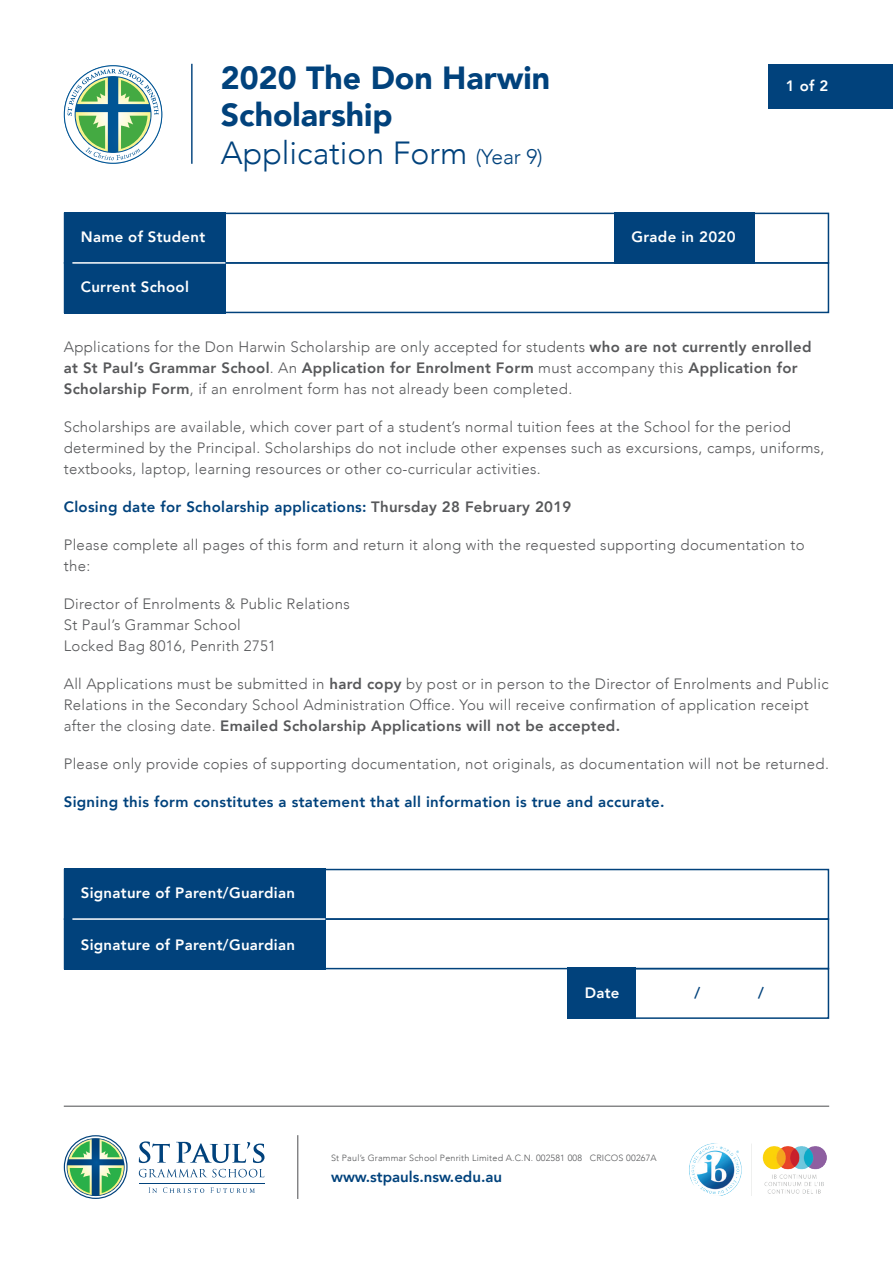
<style>
.page{position:relative;width:893px;height:1263px;background:#fff}
.page>*{position:absolute;margin:0;border:0;box-sizing:border-box;transform-origin:0 0}
.t1{font:900 31.95px/37.3px "Avenir";color:#01427c}
.t2{font:300 15px/21px "Avenir";letter-spacing:.02em;color:#57585a}
.t3{font:800 15px "Avenir";letter-spacing:.02em;color:#01427c}
.t4{font:800 15px "Avenir";letter-spacing:.02em;color:#fff}
.t5{font:800 15px "Avenir";color:#01427c}
.t6{font:300 9px "Avenir";letter-spacing:.02em;color:#57585a}
.s1{font-weight:300}
.s2{font-weight:300;font-size:21px}
.s3{font-weight:800}
.s4{color:#57585a}
</style>
<div class="page">
<div style="left:64px;top:213px;width:765px;height:51px;border:2px solid #01427c"></div>
<div style="left:64px;top:869px;width:765px;height:51px;border:2px solid #01427c"></div>
<div style="left:64px;top:262px;width:765px;height:51px;border:2px solid #01427c"></div>
<div style="left:64px;top:918px;width:765px;height:51px;border:2px solid #01427c"></div>
<div style="left:568px;top:968px;width:261px;height:51px;border:2px solid #01427c"></div>
<div style="left:64px;top:213px;width:161px;height:51px;background:#01427c"></div>
<div style="left:64px;top:869px;width:261px;height:51px;background:#01427c"></div>
<div style="left:64px;top:262px;width:161px;height:51px;background:#01427c"></div>
<div style="left:64px;top:918px;width:261px;height:51px;background:#01427c"></div>
<div style="left:614px;top:213px;width:141px;height:51px;background:#01427c"></div>
<div style="left:568px;top:968px;width:68px;height:51px;background:#01427c"></div>
<hr style="left:72px;top:262px;width:153px;height:2px;background:#fff">
<hr style="left:72px;top:918px;width:253px;height:2px;background:#fff">
<div style="left:769px;top:64px;width:124px;height:45px;background:#01427c"></div>
<img style="left:689px;top:1143px;width:138px;height:53px">
<svg style="left:139px;top:1141px;width:31px;height:22px"></svg>
<svg style="left:176px;top:1142px;width:88px;height:21px"></svg>
<svg style="left:139px;top:1169px;width:125px;height:8px"></svg>
<hr style="left:139px;top:1183px;width:125px;height:1px;background:#01427c">
<svg style="left:149px;top:1187px;width:8px;height:6px"></svg>
<svg style="left:163px;top:1187px;width:41px;height:6px"></svg>
<svg style="left:210px;top:1187px;width:45px;height:6px"></svg>
<svg style="left:64px;top:1135px;width:64px;height:64px"></svg>
<hr style="left:64px;top:1106px;width:765px;height:1px;background:#57585a">
<hr style="left:297px;top:1135px;width:1px;height:64px;background:#57585a">
<hr style="left:191px;top:64px;width:2px;height:100px;background:#01427c">
<svg style="left:64px;top:65px;width:98px;height:99px"></svg>
<p class="t1" style="left:221px;top:58px;width:331px">2020 The Don Harwin<br>Scholarship<br><span class="s1">Application Form</span> <span class="s2">(Year 9)</span></p>
<p class="t4" style="left:81px;top:225px;width:126px">Name of Student</p>
<p class="t4" style="left:81px;top:275px;width:110px">Current School</p>
<p class="t4" style="left:786px;top:74px;width:44px">1 of 2</p>
<p class="t4" style="left:631px;top:225px;width:106px">Grade in 2020</p>
<p class="t2" style="left:64px;top:337px;width:749px">Applications for the Don Harwin Scholarship are only accepted for students <span class="s3">who are not currently enrolled at St Paul’s Grammar School</span>. An <span class="s3">Application for Enrolment Form</span> must accompany this <span class="s3">Application for<br>Scholarship Form</span>, if an enrolment form has not already been completed.</p>
<p class="t2" style="left:64px;top:417px;width:762px">Scholarships are available, which cover part of a student’s normal tuition fees at the School for the period determined by the Principal. Scholarships do not include other expenses such as excursions, camps, uniforms, textbooks, laptop, learning resources or other co-curricular activities.</p>
<p class="t3" style="left:64px;top:495px;width:509px">Closing date for Scholarship applications: <span class="s4">Thursday 28 February 2019</span></p>
<p class="t2" style="left:64px;top:535px;width:742px">Please complete all pages of this form and return it along with the requested supporting documentation to the:</p>
<p class="t2" style="left:64px;top:594px;width:288px">Director of Enrolments &amp; Public Relations<br>St Paul’s Grammar School<br>Locked Bag 8016, Penrith 2751</p>
<p class="t2" style="left:64px;top:674px;width:766px">All Applications must be submitted in <span class="s3">hard copy</span> by post or in person to the Director of Enrolments and Public<br>Relations in the Secondary School Administration Office. You will receive confirmation of application receipt after the closing date. <span class="s3">Emailed Scholarship Applications will not be accepted.</span></p>
<p class="t2" style="left:64px;top:754px;width:767px">Please only provide copies of supporting documentation, not originals, as documentation will not be returned.</p>
<p class="t3" style="left:64px;top:790px;width:602px">Signing this form constitutes a statement that all information is true and accurate.</p>
<p class="t4" style="left:81px;top:881px;width:216px">Signature of Parent/Guardian</p>
<p class="t4" style="left:81px;top:933px;width:216px">Signature of Parent/Guardian</p>
<p class="t4" style="left:585px;top:981px;width:36px">Date</p>
<p class="t3" style="left:695px;top:981px;width:7px">/</p>
<p class="t3" style="left:758px;top:981px;width:7px">/</p>
<p class="t6" style="left:331px;top:1152px;width:327px">St Paul’s Grammar School Penrith Limited A.C.N. 002581 008 CRICOS 00267A</p>
<p class="t5" style="left:331px;top:1165px;width:173px">www.stpauls.nsw.edu.au</p>
</div>
